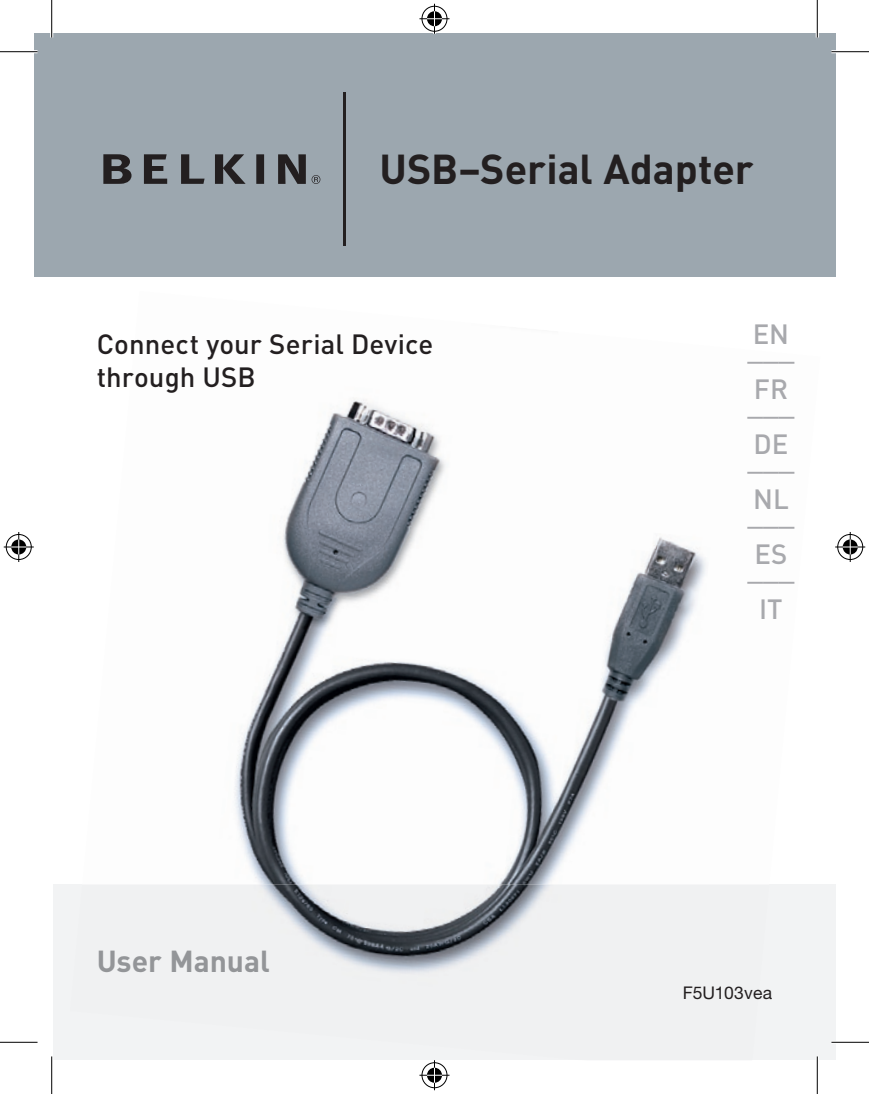
<style>
.page{position:relative;width:869px;height:1094px;background:#fff}
.page>*{position:absolute;margin:0;border:0;box-sizing:border-box;transform-origin:0 0}
.t1{font:700 41.25px "DIN";letter-spacing:-.005em;color:#231f20}
.t2{font:700 30px "DIN";color:#939598}
.t3{font:500 27.5px/33px "DIN";letter-spacing:.005em;color:#231f20}
.t4{font:500 27.5px/40px "DIN";color:#a8a9ad}
.t5{font:17.5px "Helvetica Neue";letter-spacing:.005em;color:#231f20}
</style>
<div class="page">
<div style="left:53px;top:884px;width:782px;height:176px;background:#f2f3f4"></div>
<img style="left:234px;top:399px;width:472px;height:485px">
<img style="left:261px;top:884px;width:289px;height:89px">
<div style="left:34px;top:34px;width:801px;height:243px;background:#9ca7af"></div>
<hr style="left:343px;top:92px;width:2px;height:154px;background:#231f20">
<svg style="left:103px;top:154px;width:217px;height:30px"></svg>
<hr style="left:0;top:50px;width:38px;height:3px;background:#fff">
<hr style="left:831px;top:50px;width:37px;height:3px;background:#fff">
<hr style="left:831px;top:1040px;width:37px;height:3px;background:#fff">
<hr style="left:50px;top:0;width:3px;height:37px;background:#fff">
<hr style="left:815px;top:0;width:3px;height:37px;background:#fff">
<hr style="left:815px;top:1056px;width:3px;height:37px;background:#fff">
<hr style="left:0;top:51px;width:38px;height:1px;background:#000">
<hr style="left:831px;top:51px;width:37px;height:1px;background:#000">
<hr style="left:0;top:1041px;width:38px;height:1px;background:#000">
<hr style="left:831px;top:1041px;width:37px;height:1px;background:#000">
<hr style="left:51px;top:0;width:1px;height:37px;background:#000">
<hr style="left:51px;top:1056px;width:1px;height:37px;background:#000">
<hr style="left:816px;top:0;width:1px;height:37px;background:#000">
<hr style="left:816px;top:1056px;width:1px;height:37px;background:#000">
<div style="left:420px;top:5px;width:28px;height:28px;border:3px solid #fff;border-radius:50%"></div>
<hr style="left:419px;top:17px;width:30px;height:3px;background:#fff">
<hr style="left:433px;top:4px;width:3px;height:30px;background:#fff">
<div style="left:425px;top:10px;width:18px;height:18px;border:3px solid #fff;border-radius:50%"></div>
<div style="left:421px;top:6px;width:26px;height:26px;border:1px solid #000;border-radius:50%"></div>
<hr style="left:419px;top:18px;width:30px;height:1px;background:#000">
<hr style="left:434px;top:4px;width:1px;height:30px;background:#000">
<svg style="left:427px;top:11px;width:15px;height:15px"></svg>
<div style="left:420px;top:1061px;width:28px;height:28px;border:3px solid #fff;border-radius:50%"></div>
<hr style="left:419px;top:1073px;width:30px;height:3px;background:#fff">
<hr style="left:433px;top:1060px;width:3px;height:30px;background:#fff">
<div style="left:425px;top:1066px;width:18px;height:18px;border:3px solid #fff;border-radius:50%"></div>
<div style="left:421px;top:1062px;width:26px;height:25px;border:1px solid #000;border-radius:50%"></div>
<hr style="left:419px;top:1074px;width:30px;height:1px;background:#000">
<hr style="left:434px;top:1060px;width:1px;height:30px;background:#000">
<svg style="left:427px;top:1067px;width:15px;height:15px"></svg>
<div style="left:5px;top:533px;width:28px;height:28px;border:3px solid #fff;border-radius:50%"></div>
<hr style="left:4px;top:545px;width:30px;height:3px;background:#fff">
<hr style="left:17px;top:532px;width:3px;height:30px;background:#fff">
<div style="left:10px;top:538px;width:18px;height:18px;border:3px solid #fff;border-radius:50%"></div>
<div style="left:6px;top:534px;width:26px;height:25px;border:1px solid #000;border-radius:50%"></div>
<hr style="left:4px;top:546px;width:30px;height:1px;background:#000">
<hr style="left:18px;top:532px;width:1px;height:30px;background:#000">
<svg style="left:11px;top:539px;width:15px;height:15px"></svg>
<div style="left:836px;top:533px;width:28px;height:28px;border:3px solid #fff;border-radius:50%"></div>
<hr style="left:835px;top:545px;width:30px;height:3px;background:#fff">
<hr style="left:848px;top:532px;width:3px;height:30px;background:#fff">
<div style="left:841px;top:538px;width:18px;height:18px;border:3px solid #fff;border-radius:50%"></div>
<div style="left:837px;top:534px;width:25px;height:25px;border:1px solid #000;border-radius:50%"></div>
<hr style="left:835px;top:546px;width:30px;height:1px;background:#000">
<hr style="left:849px;top:532px;width:1px;height:30px;background:#000">
<svg style="left:842px;top:539px;width:15px;height:15px"></svg>
<h1 class="t1" style="left:379px;top:142px;width:375px">USB–Serial Adapter</h1>
<p class="t3" style="left:97px;top:326px;width:338px">Connect your Serial Device through USB</p>
<p class="t2" style="left:97px;top:941px;width:174px">User Manual</p>
<p class="t4" style="left:752px;top:313px;width:38px">EN</p>
<p class="t4" style="left:747px;top:328px;width:49px">___<br>FR</p>
<p class="t4" style="left:747px;top:383px;width:49px">___<br>DE</p>
<p class="t4" style="left:747px;top:438px;width:49px">___<br>NL</p>
<p class="t4" style="left:747px;top:493px;width:49px">___<br>ES</p>
<p class="t4" style="left:747px;top:548px;width:49px;text-align:center">___<br>IT</p>
<p class="t5" style="left:682px;top:982px;width:91px">F5U103vea</p>
</div>
